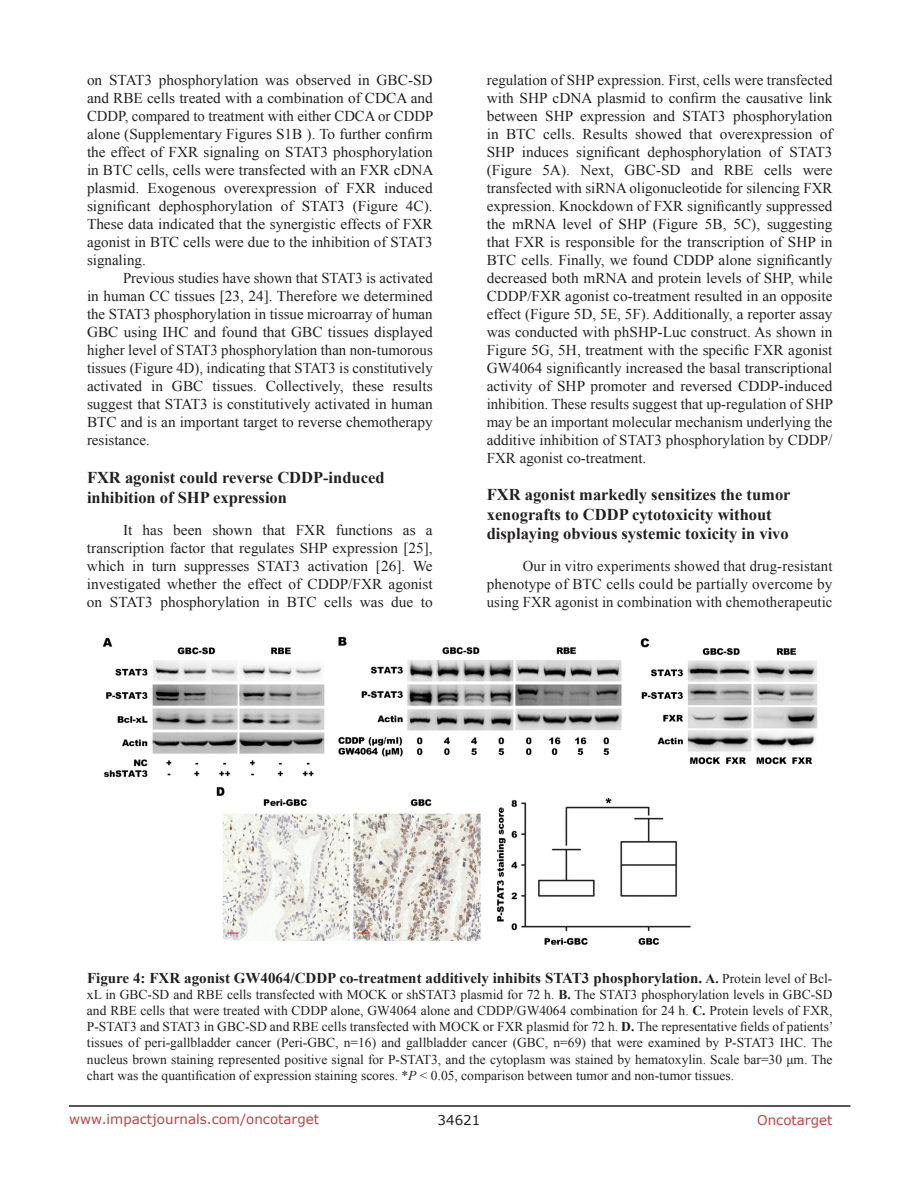
<style>
.page{position:relative;width:918px;height:1188px;background:#fff}
.page>*{position:absolute;margin:0;border:0;box-sizing:border-box;transform-origin:0 0}
.t1{font:700 16.5px/19.8px "Times New Roman";color:#231f20}
.t2{font:15px/18px "Times New Roman";color:#231f20;text-align:justify}
.t3{font:700 15px "Times New Roman";color:#231f20}
.t4{font:13.5px/16.2px "Times New Roman";color:#231f20;text-align:justify}
.t5{font:13.5px "Verdana";color:#c24141}
.t6{font:13.5px "Verdana";color:#231f20}
.s1{font-size:13.5px}
.s2{font-weight:400;font-size:13.5px}
.s3{font-weight:700}
.s4{font-style:italic}
</style>
<div class="page">
<hr style="left:69px;top:1105px;width:781px;height:2px;background:#231f20">
<img style="left:102px;top:636px;width:716px;height:309px">
<p class="t2" style="left:87px;top:71px;width:348px">on STAT3 phosphorylation was observed in GBC-SD and RBE cells treated with a combination of CDCA and CDDP, compared to treatment with either CDCA or CDDP alone (Supplementary Figures S1B ). To further confirm the effect of FXR signaling on STAT3 phosphorylation in BTC cells, cells were transfected with an FXR cDNA plasmid. Exogenous overexpression of FXR induced significant dephosphorylation of STAT3 (Figure 4C).<br>These data indicated that the synergistic effects of FXR agonist in BTC cells were due to the inhibition of STAT3 signaling.</p>
<p class="t2" style="left:87px;top:269px;width:347px;text-indent:36px">Previous studies have shown that STAT3 is activated in human CC tissues [23, 24]. Therefore we determined the STAT3 phosphorylation in tissue microarray of human GBC using IHC and found that GBC tissues displayed higher level of STAT3 phosphorylation than non-tumorous tissues (Figure 4D), indicating that STAT3 is constitutively activated in GBC tissues. Collectively, these results suggest that STAT3 is constitutively activated in human BTC and is an important target to reverse chemotherapy resistance.</p>
<p class="t1" style="left:87px;top:467px;width:299px">FXR agonist could reverse CDDP-induced inhibition of SHP expression</p>
<p class="t2" style="left:87px;top:520px;width:347px;text-indent:36px">It has been shown that FXR functions as a transcription factor that regulates SHP expression [25], which in turn suppresses STAT3 activation [26]. We investigated whether the effect of CDDP/FXR agonist on STAT3 phosphorylation in BTC cells was due to</p>
<p class="t2" style="left:487px;top:71px;width:348px">regulation of SHP expression. First, cells were transfected with SHP cDNA plasmid to confirm the causative link between SHP expression and STAT3 phosphorylation in BTC cells. Results showed that overexpression of SHP induces significant dephosphorylation of STAT3 (Figure 5A). Next, GBC-SD and RBE cells were transfected with siRNA oligonucleotide for silencing FXR expression. Knockdown of FXR significantly suppressed the mRNA level of SHP (Figure 5B, 5C), suggesting that FXR is responsible for the transcription of SHP in BTC cells. Finally, we found CDDP alone significantly decreased both mRNA and protein levels of SHP, while CDDP/FXR agonist co-treatment resulted in an opposite effect (Figure 5D, 5E, 5F). Additionally, a reporter assay was conducted with phSHP-Luc construct. As shown in Figure 5G, 5H, treatment with the specific FXR agonist GW4064 significantly increased the basal transcriptional activity of SHP promoter and reversed CDDP-induced inhibition. These results suggest that up-regulation of SHP may be an important molecular mechanism underlying the additive inhibition of STAT3 phosphorylation by CDDP/ FXR agonist co-treatment.</p>
<p class="t1" style="left:487px;top:484px;width:305px">FXR agonist markedly sensitizes the tumor xenografts to CDDP cytotoxicity without displaying obvious systemic toxicity in vivo</p>
<p class="t2" style="left:487px;top:557px;width:347px;text-indent:36px">Our in vitro experiments showed that drug-resistant phenotype of BTC cells could be partially overcome by using FXR agonist in combination with chemotherapeutic</p>
<p class="t3" style="left:87px;top:967px;width:747px">Figure 4: FXR agonist GW4064/CDDP co-treatment additively inhibits STAT3 phosphorylation. <span class="s1">A.</span> <span class="s2">Protein level of Bcl-</span></p>
<p class="t4" style="left:87px;top:986px;width:748px">xL in GBC-SD and RBE cells transfected with MOCK or shSTAT3 plasmid for 72 h. <span class="s3">B.</span> The STAT3 phosphorylation levels in GBC-SD and RBE cells that were treated with CDDP alone, GW4064 alone and CDDP/GW4064 combination for 24 h. <span class="s3">C.</span> Protein levels of FXR, P-STAT3 and STAT3 in GBC-SD and RBE cells transfected with MOCK or FXR plasmid for 72 h. <span class="s3">D.</span> The representative fields of patients’ tissues of peri-gallbladder cancer (Peri-GBC, n=16) and gallbladder cancer (GBC, n=69) that were examined by P-STAT3 IHC. The nucleus brown staining represented positive signal for P-STAT3, and the cytoplasm was stained by hematoxylin. Scale bar=30 μm. The chart was the quantification of expression staining scores. *<span class="s4">P</span> &lt; 0.05, comparison between tumor and non-tumor tissues.</p>
<p class="t5" style="left:69px;top:1110px;width:252px">www.impactjournals.com/oncotarget</p>
<p class="t6" style="left:438px;top:1111px;width:44px">34621</p>
<p class="t5" style="left:757px;top:1111px;width:77px">Oncotarget</p>
</div>
